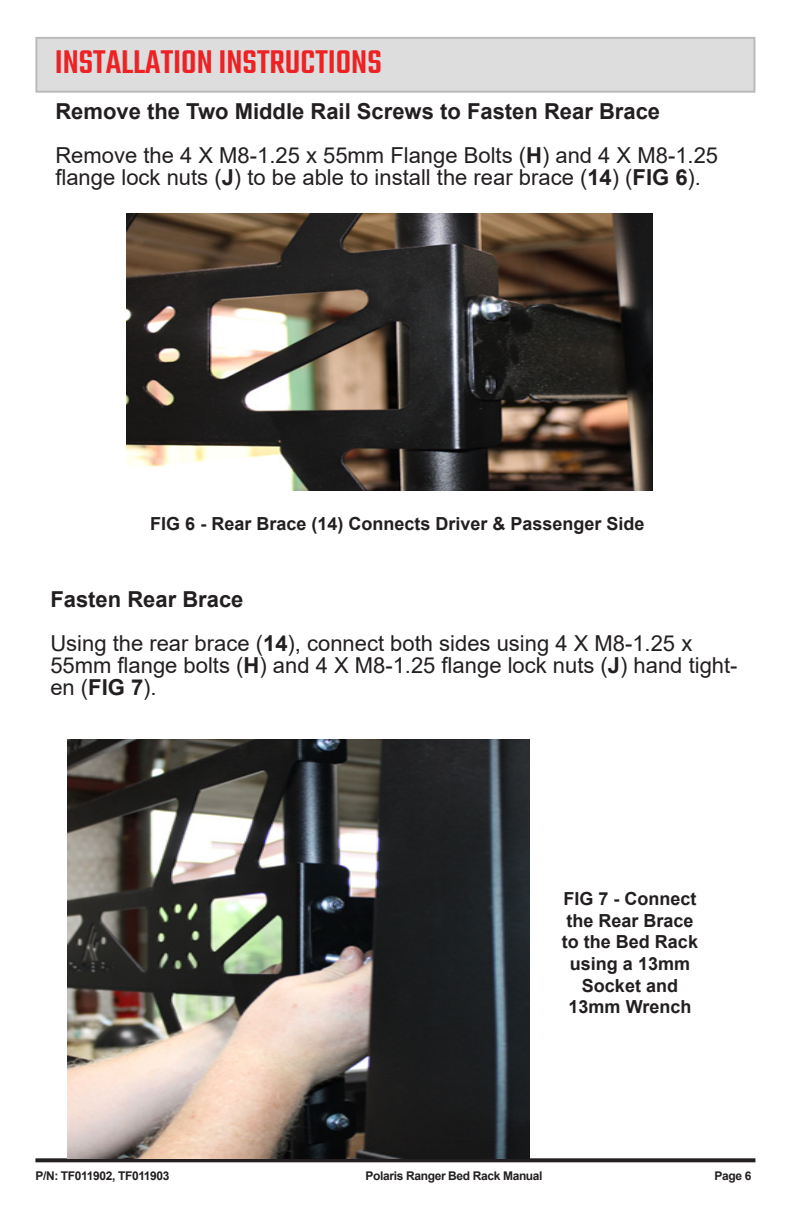
<style>
.page{position:relative;width:792px;height:1224px;background:#fff}
.page>*{position:absolute;margin:0;border:0;box-sizing:border-box;transform-origin:0 0}
.t1{font:500 36px "Teko";color:#ee2123}
.t2{font:22px/22px "Arial";color:#231f20}
.t3{font:700 22px "Arial";color:#231f20}
.t4{font:700 18px/21.6px "Arial";color:#231f20;text-align:center}
.t5{font:700 12px "Arial";letter-spacing:-.03em;color:#231f20}
.s1{font-weight:700}
</style>
<div class="page">
<svg style="left:35px;top:1158px;width:720px;height:4px;background:#332e2e"></svg>
<div style="left:36px;top:38px;width:718px;height:54px;background:#ddddde"></div>
<div style="left:35px;top:37px;width:720px;height:56px;border:2px solid #bababa"></div>
<img style="left:127px;top:213px;width:526px;height:278px">
<img style="left:67px;top:739px;width:463px;height:419px">
<p class="t1" style="left:55px;top:41px;width:328px">INSTALLATION INSTRUCTIONS</p>
<p class="t3" style="left:55px;top:96px;width:606px">Remove the Two Middle Rail Screws to Fasten Rear Brace</p>
<p class="t2" style="left:55px;top:144px;width:664px">Remove the 4 X M8-1.25 x 55mm Flange Bolts (<span class="s1">H</span>) and 4 X M8-1.25 flange lock nuts (<span class="s1">J</span>) to be able to install the rear brace (<span class="s1">14</span>) (<span class="s1">FIG 6</span>).</p>
<p class="t4" style="left:150px;top:513px;width:496px">FIG 6 - Rear Brace (14) Connects Driver &amp; Passenger Side</p>
<p class="t3" style="left:50px;top:583px;width:195px">Fasten Rear Brace</p>
<p class="t2" style="left:50px;top:632px;width:689px">Using the rear brace (<span class="s1">14</span>), connect both sides using 4 X M8-1.25 x<br>55mm flange bolts (<span class="s1">H</span>) and 4 X M8-1.25 flange lock nuts (<span class="s1">J</span>) hand tight&shy;en (<span class="s1">FIG 7</span>).</p>
<p class="t4" style="left:562px;top:888px;width:138px">FIG 7 - Connect the Rear Brace to the Bed Rack using a 13mm<br>Socket and<br>13mm Wrench</p>
<p class="t5" style="left:35px;top:1167px;width:136px">P/N: TF011902, TF011903</p>
<p class="t5" style="left:366px;top:1167px;width:178px">Polaris Ranger Bed Rack Manual</p>
<p class="t5" style="left:715px;top:1167px;width:38px">Page 6</p>
</div>
